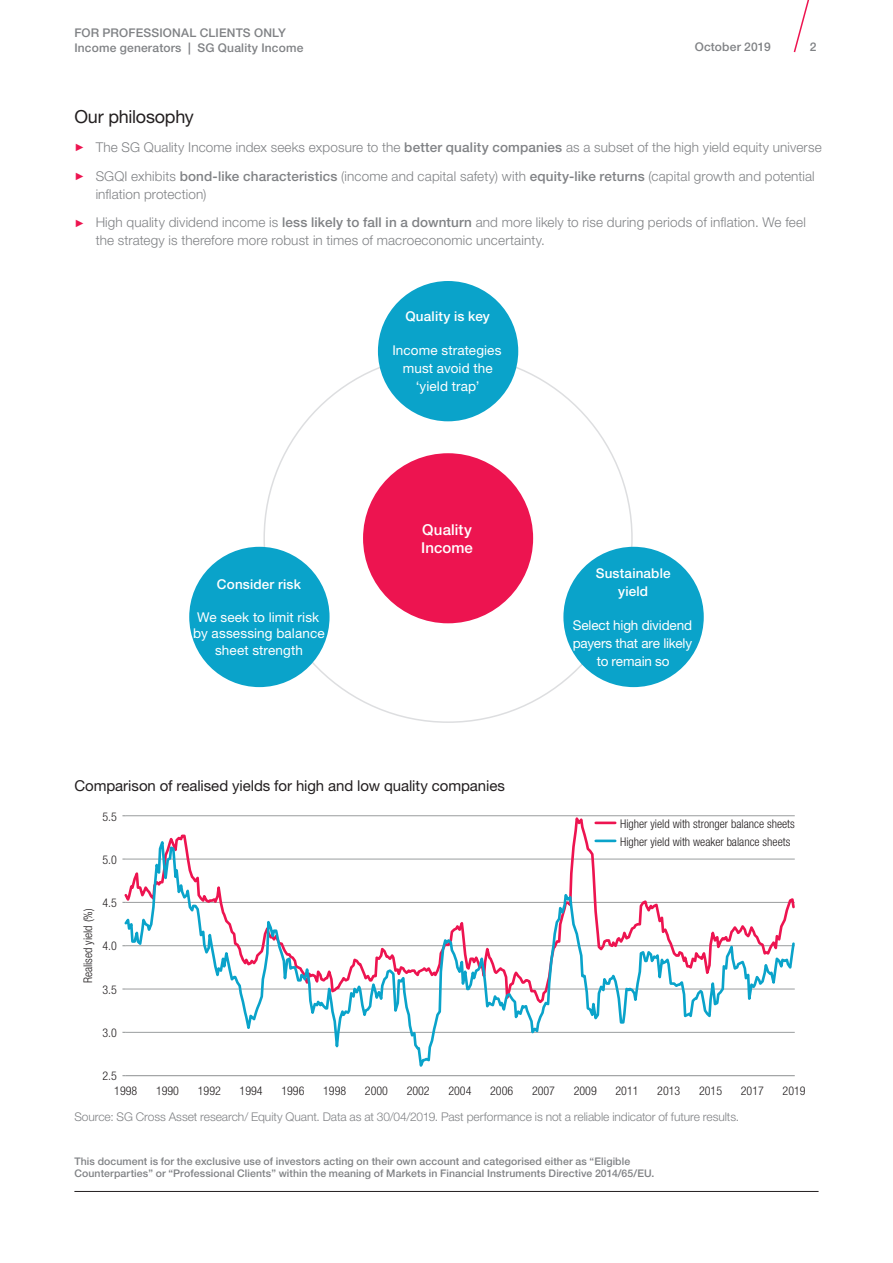
<style>
.page{position:relative;width:893px;height:1263px;background:#fff}
.page>*{position:absolute;margin:0;border:0;box-sizing:border-box;transform-origin:0 0}
.Heading_2_-_First_pa{font:18px "Helvetica Neue LT Pro";letter-spacing:-.01em;color:#231f20}
.Heading_3{font:15px "Helvetica Neue LT Pro";letter-spacing:-.005em;color:#231f20}
.Body_-_9pt_12pt{font:500 15px/18px "Helvetica Neue LT Pro";letter-spacing:.005em;color:#fff}
.t1{font:300 13.5px/18px "Helvetica Neue LT Pro";letter-spacing:.01em;color:#808285}
.Body_-_9pt_12pt-2{font:13.5px/18px "Helvetica Neue LT Pro";letter-spacing:.005em;color:#fff;text-align:center}
.Body_-_9pt_12pt-3{font:500 13.5px/18px "Helvetica Neue LT Pro";letter-spacing:.01em;color:#fff;text-align:center}
.t2{font:300 condensed 12px/15px "Helvetica Neue LT Pro";color:#231f20}
.Heading_2_-_First_pa-2{font:300 12px "Helvetica Neue LT Pro";letter-spacing:-.005em;color:#808285}
.t3{font:500 12px/15px "Helvetica Neue LT Pro";letter-spacing:.015em;color:#808285}
.Footnote{font:500 10.5px/12px "Helvetica Neue LT Pro";letter-spacing:.01em;color:#808285}
.s1{font-family:"Arial";font-weight:400;font-size:10.5px;color:#ed1450}
.s2{font-weight:500}
</style>
<div class="page">
<svg style="left:793px;top:0;width:17px;height:53px"></svg>
<svg style="left:122px;top:815px;width:673px;height:15px"></svg>
<svg style="left:122px;top:830px;width:673px;height:246px"></svg>
<hr style="left:596px;top:821px;width:19px;height:3px;background:#ed1450">
<hr style="left:596px;top:839px;width:19px;height:3px;background:#0aa3ca">
<div style="left:363px;top:453px;width:170px;height:170px;background:#ed1450;border-radius:50%"></div>
<div style="left:378px;top:281px;width:140px;height:140px;background:#0aa3ca;border-radius:50%"></div>
<div style="left:189px;top:547px;width:141px;height:140px;background:#0aa3ca;border-radius:50%"></div>
<div style="left:563px;top:547px;width:141px;height:140px;background:#0aa3ca;border-radius:50%"></div>
<hr style="left:74px;top:1191px;width:745px;height:1px;background:#231f20">
<p class="t3" style="left:74px;top:25px;width:231px">FOR PROFESSIONAL CLIENTS ONLY<br>Income generators | SG Quality Income</p>
<p class="t3" style="left:695px;top:39px;width:78px">October 2019</p>
<p class="t3" style="left:810px;top:39px;width:8px">2</p>
<p class="Heading_2_-_First_pa" style="left:74px;top:106px;width:121px">Our philosophy</p>
<p class="t1" style="left:74px;top:138px;width:749px"><span class="s1">►</span> The SG Quality Income index seeks exposure to the <span class="s2">better quality companies</span> as a subset of the high yield equity universe</p>
<p class="t1" style="left:96px;top:167px;width:721px;text-indent:-21px"><span class="s1">►</span> SGQI exhibits <span class="s2">bond-like characteristics</span> (income and capital safety) with <span class="s2">equity-like returns</span> (capital growth and potential inflation protection)</p>
<p class="t1" style="left:96px;top:213px;width:712px;text-indent:-21px"><span class="s1">►</span> High quality dividend income is <span class="s2">less likely to fall in a downturn</span> and more likely to rise during periods of inflation. We feel the strategy is therefore more robust in times of macroeconomic uncertainty.</p>
<p class="Body_-_9pt_12pt-3" style="left:405px;top:307px;width:86px">Quality is key</p>
<p class="Body_-_9pt_12pt-2" style="left:392px;top:341px;width:111px">Income strategies must avoid the ‘yield trap’</p>
<p class="Body_-_9pt_12pt-3" style="left:217px;top:575px;width:86px">Consider risk</p>
<p class="Body_-_9pt_12pt-2" style="left:193px;top:608px;width:133px;line-height:16.5px">We seek to limit risk by assessing balance sheet strength</p>
<p class="Body_-_9pt_12pt" style="left:421px;top:520px;width:53px">Quality<br>Income</p>
<p class="Heading_3" style="left:74px;top:776px;width:432px">Comparison of realised yields for high and low quality companies</p>
<p class="t2" style="left:102px;top:809px;width:16px">5.5</p>
<p class="t2" style="left:102px;top:852px;width:16px">5.0</p>
<p class="Body_-_9pt_12pt-3" style="left:596px;top:563px;width:76px">Sustainable yield</p>
<p class="Body_-_9pt_12pt-2" style="left:573px;top:616px;width:121px">Select high dividend payers that are likely to remain so</p>
<p class="t2" style="left:620px;top:815px;width:176px;line-height:18px">Higher yield with stronger balance sheets<br>Higher yield with weaker balance sheets</p>
<p class="t2" style="left:80px;top:983px;width:76px;rotate:-90deg">Realised yield (%)</p>
<p class="t2" style="left:102px;top:895px;width:16px">4.5</p>
<p class="t2" style="left:102px;top:938px;width:16px">4.0</p>
<p class="t2" style="left:102px;top:982px;width:16px">3.5</p>
<p class="t2" style="left:102px;top:1025px;width:16px">3.0</p>
<p class="t2" style="left:114px;top:1068px;width:25px;text-indent:-12px">2.5<br>1998</p>
<p class="t2" style="left:156px;top:1083px;width:25px">1990</p>
<p class="t2" style="left:198px;top:1083px;width:25px">1992</p>
<p class="t2" style="left:240px;top:1083px;width:25px">1994</p>
<p class="t2" style="left:281px;top:1083px;width:25px">1996</p>
<p class="t2" style="left:323px;top:1083px;width:25px">1998</p>
<p class="t2" style="left:365px;top:1083px;width:25px">2000</p>
<p class="t2" style="left:407px;top:1083px;width:25px">2002</p>
<p class="t2" style="left:448px;top:1083px;width:25px">2004</p>
<p class="t2" style="left:490px;top:1083px;width:25px">2006</p>
<p class="t2" style="left:532px;top:1083px;width:25px">2007</p>
<p class="t2" style="left:574px;top:1083px;width:25px">2009</p>
<p class="t2" style="left:615px;top:1083px;width:25px">2011</p>
<p class="t2" style="left:657px;top:1083px;width:25px">2013</p>
<p class="t2" style="left:699px;top:1083px;width:25px">2015</p>
<p class="t2" style="left:741px;top:1083px;width:25px">2017</p>
<p class="t2" style="left:783px;top:1083px;width:25px">2019</p>
<p class="Heading_2_-_First_pa-2" style="left:74px;top:1109px;width:666px">Source: SG Cross Asset research/ Equity Quant. Data as at 30/04/2019. Past performance is not a reliable indicator of future results.</p>
<p class="Footnote" style="left:74px;top:1155px;width:582px">This document is for the exclusive use of investors acting on their own account and categorised either as “Eligible<br>Counterparties” or “Professional Clients” within the meaning of Markets in Financial Instruments Directive 2014/65/EU.</p>
</div>
